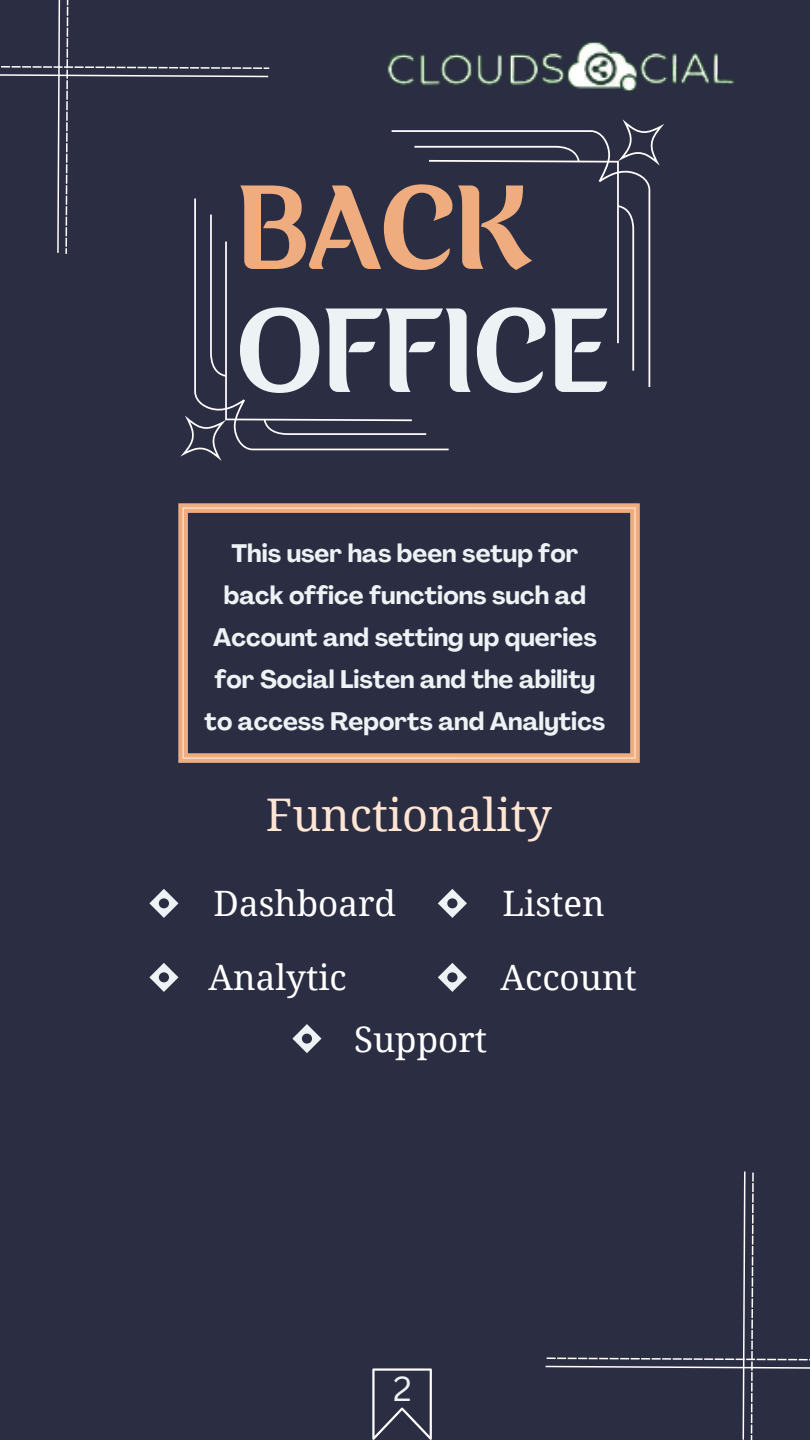
<style>
.page{position:relative;width:810px;height:1440px;background:#2b2d42}
.page>*{position:absolute;margin:0;border:0;box-sizing:border-box;transform-origin:0 0}
.t1{font:110px "Para";color:#edf2f4}
.t2{font:110px "Para";color:#efad7f}
.t3{font:45px "Noto Serif";color:#ffe5d3}
.t4{font:35px "Noto Serif";color:#fff}
.t5{font:34px "Canva Sans";color:#edf2f4}
.t6{font:700 25px/42px "Agrandir";color:#edf2f4;text-align:center}
</style>
<div class="page">
<svg style="left:0;top:0;width:270px;height:254px"></svg>
<svg style="left:545px;top:1171px;width:265px;height:269px"></svg>
<svg style="left:180px;top:199px;width:269px;height:262px"></svg>
<svg style="left:392px;top:119px;width:272px;height:268px"></svg>
<svg style="left:178px;top:503px;width:462px;height:260px;background:#e4a67d"></svg>
<svg style="left:183px;top:507px;width:453px;height:252px"></svg>
<svg style="left:372px;top:1368px;width:60px;height:72px"></svg>
<img style="left:387px;top:42px;width:347px;height:50px">
<svg style="left:149px;top:889px;width:30px;height:29px"></svg>
<svg style="left:438px;top:889px;width:29px;height:29px"></svg>
<svg style="left:149px;top:963px;width:30px;height:29px"></svg>
<svg style="left:438px;top:963px;width:29px;height:29px"></svg>
<svg style="left:292px;top:1024px;width:30px;height:29px"></svg>
<p class="t2" style="left:237px;top:181px;width:297px">BACK</p>
<p class="t1" style="left:237px;top:304px;width:373px">OFFICE</p>
<p class="t6" style="left:205px;top:535px;width:402px">This user has been setup for back office functions such ad<br>Account and setting up queries for Social Listen and the ability to access Reports and Analytics</p>
<p class="t3" style="left:266px;top:783px;width:288px">Functionality</p>
<p class="t4" style="left:214px;top:879px;width:184px">Dashboard</p>
<p class="t4" style="left:502px;top:879px;width:104px">Listen</p>
<p class="t4" style="left:209px;top:953px;width:140px">Analytic</p>
<p class="t4" style="left:500px;top:953px;width:138px">Account</p>
<p class="t4" style="left:354px;top:1014px;width:135px">Support</p>
<p class="t5" style="left:393px;top:1365px;width:20px">2</p>
</div>
